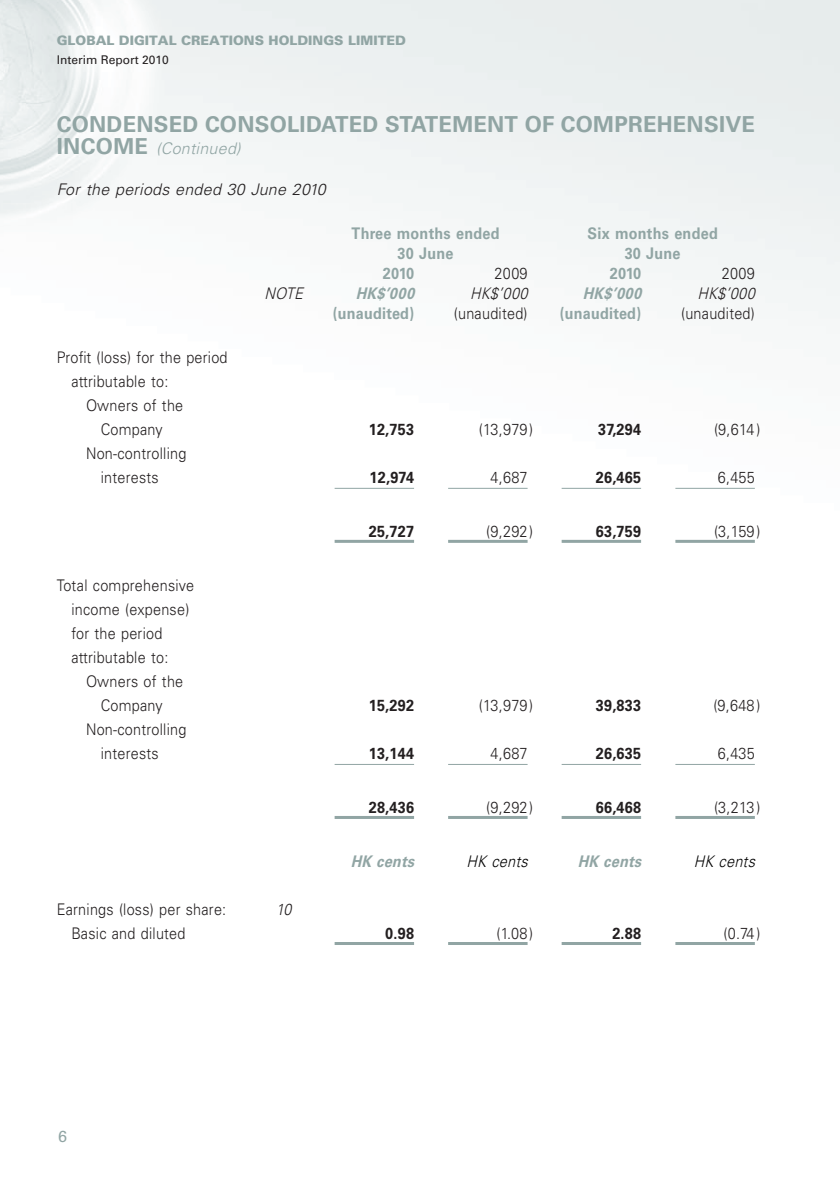
<style>
.page{position:relative;width:840px;height:1191px;background:#fff}
.page>*{position:absolute;margin:0;border:0;box-sizing:border-box;transform-origin:0 0}
.t1{font:700 22px "Univers LT Std";letter-spacing:.01em;color:#91a5a4}
.t2{font:300 16px/24px "Univers LT Std";letter-spacing:.015em;color:#231f20;scale:.9 1}
.t3{font:700 16px "Univers LT Std";letter-spacing:.015em;color:#231f20;scale:.9 1}
.t4{font:700 16px "Univers LT Std";letter-spacing:.015em;color:#91a5a4;scale:.9 1}
.t5{font:italic 300 16px "Univers LT Std";letter-spacing:.015em;color:#231f20}
.t6{font:italic 700 16px "Univers LT Std";color:#91a5a4;scale:.9 1}
.t7{font:italic 300 16px "Univers LT Std";color:#231f20;scale:.9 1}
.t8{font:italic 300 16px "Univers LT Std";letter-spacing:.015em;color:#91a5a4}
.t9{font:italic 300 16px "Univers LT Std";color:#000;scale:.9 1}
.t10{font:italic 300 16px "Univers LT Std";letter-spacing:.015em;color:#231f20;scale:.9 1}
.t11{font:900 13px "Univers LT Std";color:#91a5a4}
.t12{font:12px "Univers LT Std";color:#231f20}
.s1{font-weight:700;font-style:normal;font-size:22px}
</style>
<div class="page">
<hr style="left:334px;top:488px;width:80px;height:1px;background:#91a5a4">
<hr style="left:448px;top:488px;width:79px;height:1px;background:#91a5a4">
<hr style="left:561px;top:488px;width:79px;height:1px;background:#91a5a4">
<hr style="left:675px;top:488px;width:79px;height:1px;background:#91a5a4">
<hr style="left:334px;top:540px;width:80px;height:3px;background:#91a5a4">
<hr style="left:448px;top:540px;width:79px;height:3px;background:#91a5a4">
<hr style="left:561px;top:540px;width:79px;height:3px;background:#91a5a4">
<hr style="left:675px;top:540px;width:79px;height:3px;background:#91a5a4">
<hr style="left:334px;top:764px;width:80px;height:1px;background:#91a5a4">
<hr style="left:448px;top:764px;width:79px;height:1px;background:#91a5a4">
<hr style="left:561px;top:764px;width:79px;height:1px;background:#91a5a4">
<hr style="left:675px;top:764px;width:79px;height:1px;background:#91a5a4">
<hr style="left:334px;top:816px;width:80px;height:3px;background:#91a5a4">
<hr style="left:448px;top:816px;width:79px;height:3px;background:#91a5a4">
<hr style="left:561px;top:816px;width:79px;height:3px;background:#91a5a4">
<hr style="left:675px;top:816px;width:79px;height:3px;background:#91a5a4">
<hr style="left:334px;top:942px;width:80px;height:3px;background:#91a5a4">
<hr style="left:448px;top:942px;width:79px;height:3px;background:#91a5a4">
<hr style="left:561px;top:942px;width:79px;height:3px;background:#91a5a4">
<hr style="left:675px;top:942px;width:79px;height:3px;background:#91a5a4">
<p class="t11" style="left:57px;top:32px;width:349px">GLOBAL DIGITAL CREATIONS HOLDINGS LIMITED</p>
<p class="t12" style="left:57px;top:52px;width:114px">Interim Report 201 0</p>
<h1 class="t1" style="left:57px;top:111px;width:699px">CONDENSED CONSOLIDATED STATEMENT OF COMPREHENSIVE</h1>
<p class="t8" style="left:57px;top:138px;width:185px"><span class="s1">INCOME</span> (Continued)</p>
<p class="t5" style="left:57px;top:179px;width:270px">For the periods ended 30 June 2010</p>
<p class="t4" style="left:351px;top:224px;width:166px">Three months ended</p>
<p class="t4" style="left:587px;top:224px;width:146px">Six months ended</p>
<p class="t4" style="left:397px;top:244px;width:64px">30 June</p>
<p class="t4" style="left:624px;top:244px;width:64px">30 June</p>
<p class="t4" style="left:383px;top:264px;width:36px">2010</p>
<p class="t2" style="left:494px;top:261px;width:38px">2009</p>
<p class="t4" style="left:609px;top:264px;width:36px">2010</p>
<p class="t2" style="left:721px;top:261px;width:38px">2009</p>
<p class="t7" style="left:264px;top:283px;width:49px">NOTE</p>
<p class="t6" style="left:356px;top:284px;width:71px">HK$’000</p>
<p class="t7" style="left:470px;top:283px;width:70px">HK$’000</p>
<p class="t6" style="left:582px;top:284px;width:71px">HK$’000</p>
<p class="t7" style="left:697px;top:283px;width:70px">HK$’000</p>
<p class="t4" style="left:332px;top:304px;width:92px">(unaudited)</p>
<p class="t2" style="left:453px;top:301px;width:83px">(unaudited)</p>
<p class="t4" style="left:559px;top:304px;width:92px">(unaudited)</p>
<p class="t2" style="left:680px;top:301px;width:83px">(unaudited)</p>
<p class="t2" style="left:57px;top:345px;width:191px">Profit (loss) for the period</p>
<p class="t2" style="left:71px;top:369px;width:109px">attributable to:</p>
<p class="t2" style="left:86px;top:393px;width:109px">Owners of the</p>
<p class="t2" style="left:101px;top:417px;width:70px">Company</p>
<p class="t3" style="left:368px;top:420px;width:52px">12,753</p>
<p class="t2" style="left:478px;top:417px;width:62px">(13,979)</p>
<p class="t3" style="left:598px;top:420px;width:49px">37,294</p>
<p class="t2" style="left:713px;top:417px;width:53px">(9,614)</p>
<p class="t2" style="left:101px;top:441px;width:97px;text-indent:-15px">Non-controlling interests</p>
<p class="t3" style="left:369px;top:468px;width:51px">12,974</p>
<p class="t2" style="left:490px;top:465px;width:43px">4,687</p>
<p class="t3" style="left:595px;top:468px;width:52px">26,465</p>
<p class="t2" style="left:717px;top:465px;width:43px">6,455</p>
<p class="t2" style="left:71px;top:573px;width:138px;text-indent:-15px">Total comprehensive income (expense) for the period attributable to:</p>
<p class="t2" style="left:86px;top:669px;width:109px;text-align:center">Owners of the<br>Company</p>
<p class="t2" style="left:101px;top:717px;width:97px;text-indent:-15px">Non-controlling interests</p>
<p class="t3" style="left:368px;top:522px;width:52px">25,727</p>
<p class="t2" style="left:486px;top:519px;width:54px">(9,292)</p>
<p class="t3" style="left:595px;top:522px;width:52px">63,759</p>
<p class="t2" style="left:713px;top:519px;width:53px">(3,159)</p>
<p class="t3" style="left:368px;top:696px;width:52px">15,292</p>
<p class="t2" style="left:478px;top:693px;width:62px">(13,979)</p>
<p class="t3" style="left:595px;top:696px;width:52px">39,833</p>
<p class="t2" style="left:713px;top:693px;width:54px">(9,648)</p>
<p class="t3" style="left:368px;top:744px;width:52px">13,144</p>
<p class="t2" style="left:490px;top:741px;width:43px">4,687</p>
<p class="t3" style="left:595px;top:744px;width:52px">26,635</p>
<p class="t2" style="left:717px;top:741px;width:43px">6,435</p>
<p class="t3" style="left:368px;top:798px;width:52px">28,436</p>
<p class="t2" style="left:486px;top:795px;width:54px">(9,292)</p>
<p class="t3" style="left:595px;top:798px;width:52px">66,468</p>
<p class="t2" style="left:713px;top:795px;width:53px">(3,213)</p>
<p class="t6" style="left:350px;top:852px;width:77px">HK cents</p>
<p class="t9" style="left:466px;top:851px;width:74px">HK cents</p>
<p class="t6" style="left:577px;top:852px;width:77px">HK cents</p>
<p class="t9" style="left:693px;top:851px;width:74px">HK cents</p>
<p class="t2" style="left:57px;top:897px;width:190px">Earnings (loss) per share:</p>
<p class="t10" style="left:276px;top:899px;width:18px">10</p>
<p class="t2" style="left:71px;top:921px;width:128px">Basic and diluted</p>
<p class="t3" style="left:385px;top:924px;width:33px">0.98</p>
<p class="t2" style="left:496px;top:921px;width:42px">(1.08)</p>
<p class="t3" style="left:612px;top:924px;width:33px">2.88</p>
<p class="t2" style="left:723px;top:921px;width:43px">(0.74)</p>
</div>
